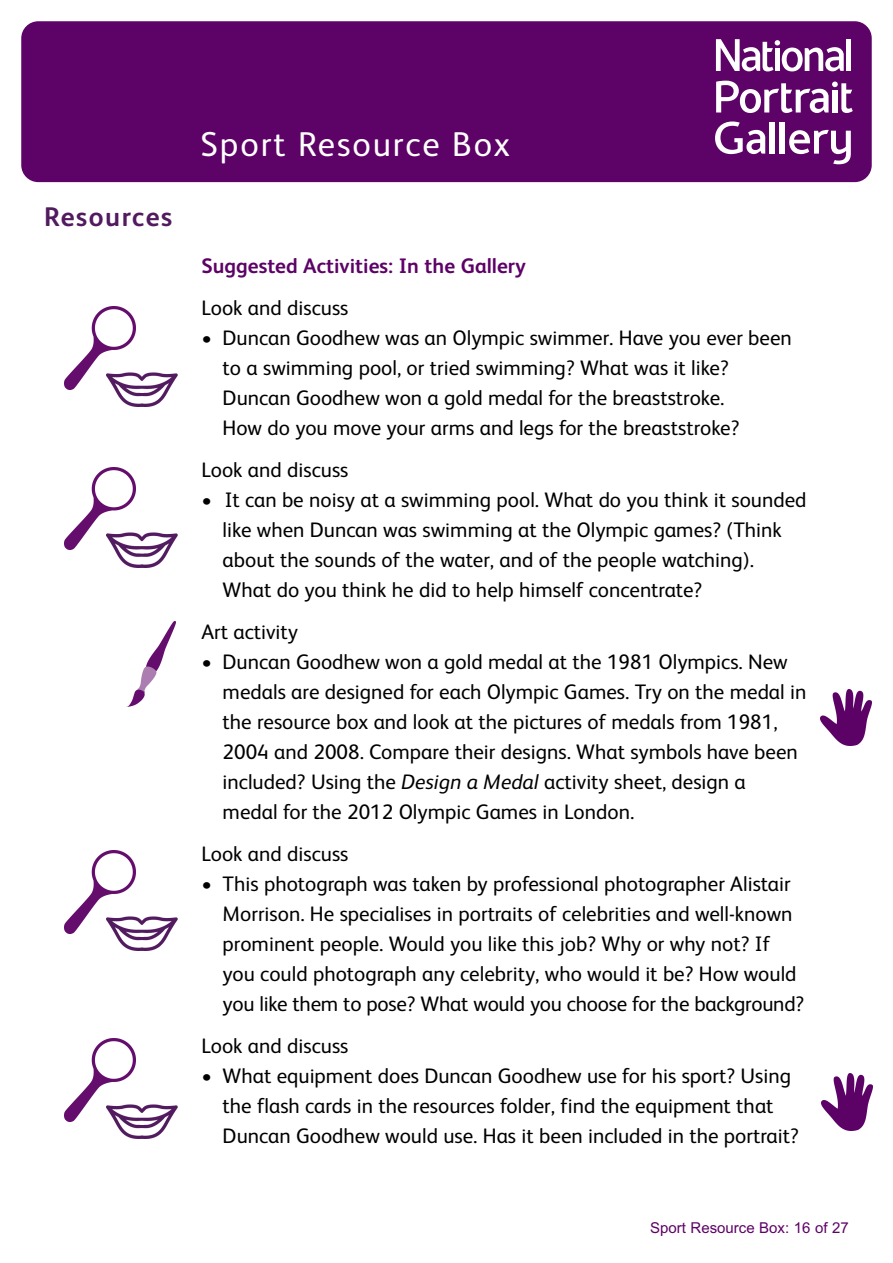
<style>
.page{position:relative;width:893px;height:1263px;background:#fff}
.page>*{position:absolute;margin:0;border:0;box-sizing:border-box;transform-origin:0 0}
.t1{font:34.5px "FS Albert";letter-spacing:.055em;color:#fff}
.t2{font:700 27px "FS Albert";letter-spacing:.055em;color:#521a5f}
.t3{font:21px/30px "FS Albert";color:#000}
.t4{font:700 21px "FS Albert";color:#5d0266}
.t5{font:15px "Arial";color:#5d0266}
.s1{font-style:italic}
</style>
<div class="page">
<div style="left:21px;top:21px;width:851px;height:161px;background:#5d0266;border-radius:17px"></div>
<svg style="left:789px;top:130px;width:62px;height:34px"></svg>
<div style="left:770px;top:122px;width:5px;height:32px;background:#fff"></div>
<div style="left:780px;top:122px;width:5px;height:32px;background:#fff"></div>
<svg style="left:715px;top:121px;width:50px;height:33px"></svg>
<div style="left:846px;top:39px;width:5px;height:32px;background:#fff"></div>
<svg style="left:716px;top:39px;width:128px;height:32px"></svg>
<svg style="left:716px;top:81px;width:137px;height:32px"></svg>
<img style="left:65px;top:307px;width:70px;height:82px">
<img style="left:106px;top:372px;width:72px;height:34px">
<img style="left:65px;top:467px;width:70px;height:83px">
<img style="left:106px;top:533px;width:72px;height:34px">
<img style="left:65px;top:851px;width:70px;height:82px">
<img style="left:106px;top:916px;width:72px;height:35px">
<img style="left:128px;top:621px;width:48px;height:85px">
<img style="left:65px;top:1039px;width:70px;height:82px">
<img style="left:106px;top:1104px;width:72px;height:34px">
<img style="left:822px;top:1074px;width:51px;height:57px">
<img style="left:821px;top:689px;width:51px;height:57px">
<p class="t2" style="left:44px;top:208px;width:130px">Resources</p>
<h1 class="t1" style="left:200px;top:132px;width:311px">Sport Resource Box</h1>
<p class="t4" style="left:201px;top:258px;width:326px">Suggested Activities: In the Gallery</p>
<p class="t3" style="left:201px;top:295px;width:149px">Look and discuss</p>
<p class="t3" style="left:223px;top:325px;width:571px;text-indent:-21px">• Duncan Goodhew was an Olympic swimmer. Have you ever been to a swimming pool, or tried swimming? What was it like?<br>Duncan Goodhew won a gold medal for the breaststroke.<br>How do you move your arms and legs for the breaststroke?</p>
<p class="t3" style="left:201px;top:457px;width:149px">Look and discuss</p>
<p class="t3" style="left:223px;top:487px;width:585px;text-indent:-21px">• It can be noisy at a swimming pool. What do you think it sounded like when Duncan was swimming at the Olympic games? (Think about the sounds of the water, and of the people watching).<br>What do you think he did to help himself concentrate?</p>
<p class="t3" style="left:201px;top:619px;width:98px">Art activity</p>
<p class="t3" style="left:223px;top:649px;width:585px;text-indent:-21px">• Duncan Goodhew won a gold medal at the 1981 Olympics. New medals are designed for each Olympic Games. Try on the medal in the resource box and look at the pictures of medals from 1981, 2004 and 2008. Compare their designs. What symbols have been included? Using the <span class="s1">Design a Medal</span> activity sheet, design a<br>medal for the 2012 Olympic Games in London.</p>
<p class="t3" style="left:201px;top:841px;width:149px">Look and discuss</p>
<p class="t3" style="left:223px;top:871px;width:583px;text-indent:-21px">• This photograph was taken by professional photographer Alistair Morrison. He specialises in portraits of celebrities and well-known prominent people. Would you like this job? Why or why not? If you could photograph any celebrity, who would it be? How would you like them to pose? What would you choose for the background?</p>
<p class="t3" style="left:201px;top:1033px;width:149px">Look and discuss</p>
<p class="t3" style="left:223px;top:1063px;width:578px;text-indent:-21px">• What equipment does Duncan Goodhew use for his sport? Using the flash cards in the resources folder, find the equipment that<br>Duncan Goodhew would use. Has it been included in the portrait?</p>
<p class="t5" style="left:650px;top:1219px;width:200px">Sport Resource Box: 16 of 27</p>
</div>
